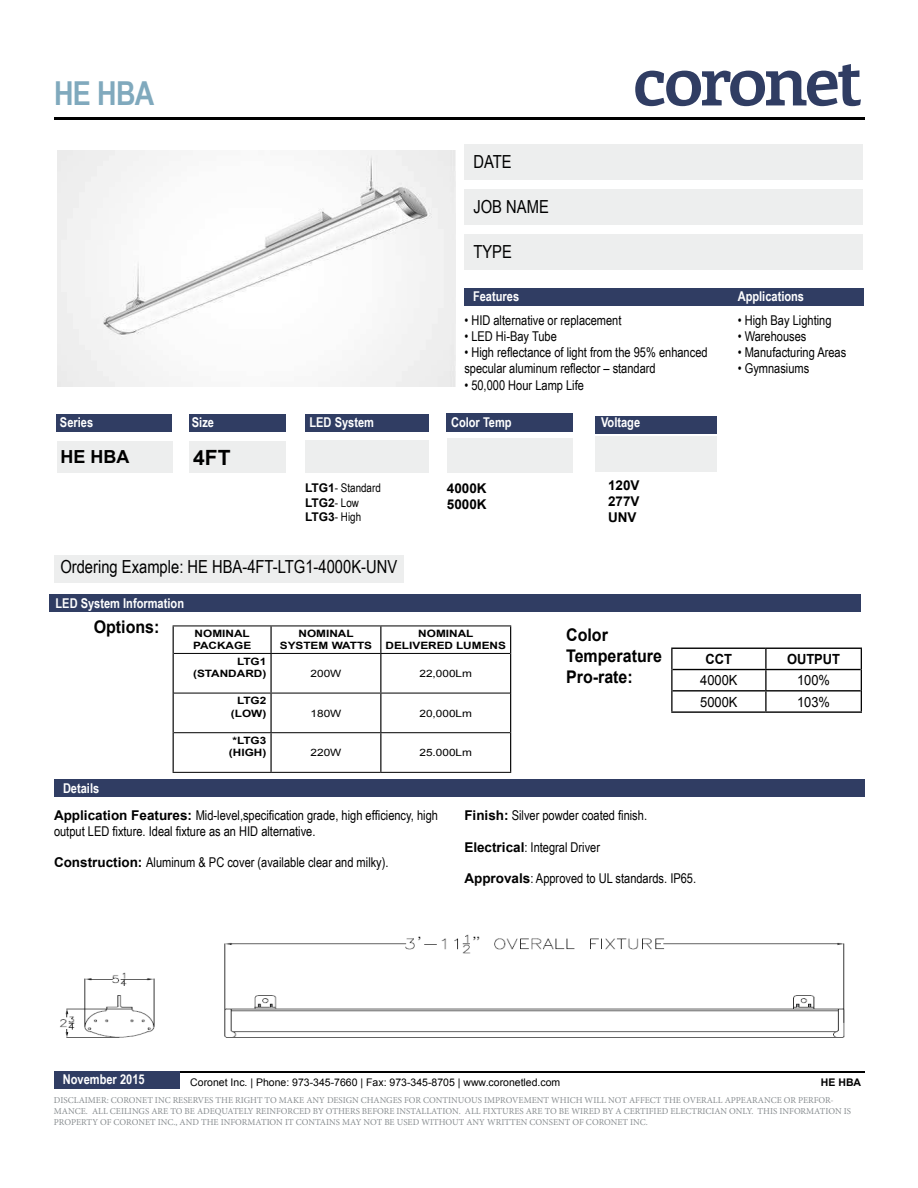
<style>
.page{position:relative;width:918px;height:1188px;background:#fff}
.page>*{position:absolute;margin:0;border:0;box-sizing:border-box;transform-origin:0 0}
.t1{font:700 33px "Arial Narrow";color:#80a9bd}
.t2{font:700 21px "Arial";color:#000}
.t3{font:18px "Arial Narrow";color:#000}
.t4{font:700 18px "Arial";color:#000}
.t5{font:700 17.4px/21px "Arial";color:#000;scale:.92 1}
.t6{font:13.95px "Arial";color:#000;scale:.92 1}
.t7{font:700 13.95px "Arial";color:#000;scale:.92 1}
.t8{font:13.5px/15.8px "Arial Narrow";color:#000}
.t9{font:700 13.5px "Arial Narrow";color:#fff}
.t10{font:700 13.5px/16.2px "Arial";color:#000}
.t11{font:12px "Arial Narrow";color:#000}
.t12{font:700 12px "Arial";color:#000}
.t13{font:10.5px "Arial";color:#000}
.t14{font:700 10.5px "Arial";color:#000}
.t15{font:700 10.05px/12.1px "Arial";color:#000;text-align:center;scale:1.17 1}
.t16{font:10.05px "Arial";color:#000;scale:1.17 1}
.t17{font:9px/10.8px "Minion Pro";color:#888d90}
.s1{font-family:"Arial";font-weight:700}
.s2{font-family:"Arial Narrow";font-weight:400}
</style>
<div class="page">
<hr style="left:54px;top:117px;width:810px;height:3px;background:#000">
<svg style="left:635px;top:64px;width:226px;height:42px"></svg>
<div style="left:464px;top:144px;width:399px;height:36px;background:#edeeee"></div>
<div style="left:464px;top:189px;width:399px;height:36px;background:#edeeee"></div>
<div style="left:464px;top:234px;width:399px;height:36px;background:#edeeee"></div>
<div style="left:54px;top:779px;width:810px;height:18px;background:#303d63"></div>
<div style="left:464px;top:288px;width:400px;height:18px;background:#303d63"></div>
<hr style="left:54px;top:1071px;width:810px;height:1px;background:#000">
<div style="left:54px;top:1071px;width:126px;height:18px;background:#303d63"></div>
<div style="left:57px;top:414px;width:115px;height:18px;background:#303d63"></div>
<div style="left:189px;top:414px;width:96px;height:18px;background:#303d63"></div>
<div style="left:305px;top:414px;width:123px;height:18px;background:#303d63"></div>
<div style="left:446px;top:414px;width:126px;height:18px;background:#303d63"></div>
<div style="left:596px;top:416px;width:121px;height:18px;background:#303d63"></div>
<div style="left:57px;top:441px;width:115px;height:31px;background:#edeeee"></div>
<div style="left:189px;top:441px;width:96px;height:31px;background:#edeeee"></div>
<div style="left:447px;top:438px;width:125px;height:34px;background:#edeeee"></div>
<div style="left:305px;top:440px;width:123px;height:32px;background:#edeeee"></div>
<div style="left:596px;top:436px;width:121px;height:36px;background:#edeeee"></div>
<div style="left:54px;top:555px;width:349px;height:27px;background:#edeeee"></div>
<div style="left:49px;top:594px;width:811px;height:18px;background:#303d63"></div>
<hr style="left:173px;top:625px;width:98px;height:1px;background:#000">
<hr style="left:271px;top:625px;width:110px;height:1px;background:#000">
<hr style="left:381px;top:625px;width:130px;height:1px;background:#000">
<hr style="left:174px;top:653px;width:97px;height:1px;background:#000">
<hr style="left:271px;top:653px;width:110px;height:1px;background:#000">
<hr style="left:381px;top:653px;width:129px;height:1px;background:#000">
<hr style="left:174px;top:693px;width:97px;height:1px;background:#000">
<hr style="left:271px;top:693px;width:110px;height:1px;background:#000">
<hr style="left:381px;top:693px;width:129px;height:1px;background:#000">
<hr style="left:174px;top:732px;width:97px;height:1px;background:#000">
<hr style="left:271px;top:732px;width:110px;height:1px;background:#000">
<hr style="left:381px;top:732px;width:129px;height:1px;background:#000">
<hr style="left:173px;top:772px;width:98px;height:1px;background:#000">
<hr style="left:271px;top:772px;width:110px;height:1px;background:#000">
<hr style="left:381px;top:772px;width:130px;height:1px;background:#000">
<svg style="left:173px;top:626px;width:1px;height:27px"></svg>
<hr style="left:270px;top:626px;width:2px;height:27px;background:#000">
<svg style="left:380px;top:626px;width:1px;height:27px"></svg>
<svg style="left:510px;top:626px;width:1px;height:27px"></svg>
<hr style="left:173px;top:653px;width:1px;height:40px;background:#000">
<hr style="left:270px;top:654px;width:2px;height:39px;background:#000">
<hr style="left:380px;top:654px;width:1px;height:39px;background:#000">
<hr style="left:510px;top:653px;width:1px;height:40px;background:#000">
<hr style="left:173px;top:693px;width:1px;height:40px;background:#000">
<hr style="left:270px;top:694px;width:2px;height:38px;background:#000">
<hr style="left:380px;top:694px;width:1px;height:38px;background:#000">
<hr style="left:510px;top:693px;width:1px;height:40px;background:#000">
<hr style="left:173px;top:733px;width:1px;height:39px;background:#000">
<hr style="left:270px;top:733px;width:2px;height:39px;background:#000">
<hr style="left:380px;top:733px;width:1px;height:39px;background:#000">
<hr style="left:510px;top:733px;width:1px;height:39px;background:#000">
<hr style="left:671px;top:648px;width:95px;height:1px;background:#000">
<hr style="left:766px;top:648px;width:96px;height:1px;background:#000">
<hr style="left:673px;top:669px;width:93px;height:1px;background:#000">
<hr style="left:766px;top:669px;width:95px;height:1px;background:#000">
<hr style="left:673px;top:690px;width:93px;height:2px;background:#000">
<hr style="left:766px;top:690px;width:95px;height:2px;background:#000">
<hr style="left:671px;top:711px;width:95px;height:2px;background:#000">
<hr style="left:766px;top:711px;width:96px;height:2px;background:#000">
<hr style="left:671px;top:649px;width:2px;height:21px;background:#000">
<hr style="left:765px;top:649px;width:2px;height:20px;background:#000">
<hr style="left:671px;top:670px;width:2px;height:21px;background:#000">
<hr style="left:765px;top:670px;width:2px;height:20px;background:#000">
<hr style="left:671px;top:691px;width:2px;height:20px;background:#000">
<svg style="left:765px;top:692px;width:2px;height:19px"></svg>
<svg style="left:861px;top:649px;width:1px;height:62px"></svg>
<img style="left:58px;top:150px;width:398px;height:236px">
<img style="left:60px;top:934px;width:785px;height:104px">
<h1 class="t1" style="left:54px;top:81px;width:102px">HE HBA</h1>
<h3 class="t3" style="left:473px;top:151px;width:40px">DATE</h3>
<h3 class="t3" style="left:473px;top:196px;width:77px">JOB NAME</h3>
<h3 class="t3" style="left:473px;top:241px;width:40px">TYPE</h3>
<p class="t9" style="left:473px;top:291px;width:48px">Features</p>
<p class="t8" style="left:464px;top:312px;width:159px">• HID alternative or replacement</p>
<p class="t8" style="left:464px;top:328px;width:94px">• LED Hi-Bay Tube</p>
<p class="t8" style="left:464px;top:344px;width:245px;line-height:16.2px">• High reflectance of light from the 95% enhanced specular aluminum reflector – standard</p>
<p class="t8" style="left:464px;top:376px;width:121px">• 50,000 Hour Lamp Life</p>
<p class="t9" style="left:747px;top:291px;width:68px">Applications</p>
<p class="t9" style="left:738px;top:291px;width:68px">Applications</p>
<p class="t8" style="left:738px;top:312px;width:95px">• High Bay Lighting</p>
<p class="t8" style="left:738px;top:328px;width:70px">• Warehouses</p>
<p class="t8" style="left:738px;top:344px;width:110px">• Manufacturing Areas</p>
<p class="t8" style="left:738px;top:360px;width:73px">• Gymnasiums</p>
<p class="t9" style="left:60px;top:417px;width:35px">Series</p>
<p class="t9" style="left:192px;top:417px;width:24px">Size</p>
<p class="t9" style="left:309px;top:417px;width:66px">LED System</p>
<p class="t9" style="left:451px;top:417px;width:62px">Color Temp</p>
<p class="t9" style="left:601px;top:417px;width:41px">Voltage</p>
<h3 class="t4" style="left:61px;top:450px;width:70px">HE HBA</h3>
<p class="t10" style="left:447px;top:482px;width:41px">4000K<br>5000K</p>
<p class="t10" style="left:608px;top:478px;width:33px;text-align:justify">120V 277V UNV</p>
<h3 class="t3" style="left:60px;top:553px;width:338px">Ordering Example: HE HBA-4FT-LTG1-4000K-UNV</h3>
<p class="t9" style="left:56px;top:598px;width:130px">LED System Information</p>
<p class="t5" style="left:94px;top:618px;width:73px">Options:</p>
<p class="t5" style="left:566px;top:626px;width:106px">Color<br>Temperature<br>Pro-rate:</p>
<h2 class="t2" style="left:193px;top:450px;width:39px">4FT</h2>
<p class="t11" style="left:305px;top:479px;width:77px"><span class="s1">LTG1</span>- Standard</p>
<p class="t12" style="left:305px;top:498px;width:55px">LTG2<span class="s2">- Low</span></p>
<p class="t11" style="left:305px;top:508px;width:58px"><span class="s1">LTG3</span>- High</p>
<p class="t15" style="left:193px;top:629px;width:51px;text-align:left">NOMINAL<br>PACKAGE</p>
<p class="t15" style="left:280px;top:629px;width:80px">NOMINAL<br>SYSTEM WATTS</p>
<p class="t15" style="left:386px;top:629px;width:104px">NOMINAL<br>DELIVERED LUMENS</p>
<p class="t15" style="left:193px;top:656px;width:64px;text-align:right">LTG1 (STANDARD)</p>
<p class="t16" style="left:311px;top:670px;width:28px">200W</p>
<p class="t16" style="left:420px;top:670px;width:46px">22,000Lm</p>
<p class="t9" style="left:63px;top:783px;width:38px">Details</p>
<p class="t15" style="left:231px;top:696px;width:32px;text-align:right">LTG2 (LOW)</p>
<p class="t15" style="left:229px;top:735px;width:33px">*LTG3 (HIGH)</p>
<p class="t16" style="left:311px;top:709px;width:28px">180W</p>
<p class="t16" style="left:420px;top:709px;width:46px">20,000Lm</p>
<p class="t16" style="left:311px;top:749px;width:28px">220W</p>
<p class="t16" style="left:420px;top:749px;width:46px">25.000Lm</p>
<p class="t7" style="left:706px;top:654px;width:30px">CCT</p>
<p class="t7" style="left:787px;top:654px;width:59px">OUTPUT</p>
<p class="t6" style="left:700px;top:675px;width:42px">4000K</p>
<p class="t6" style="left:797px;top:675px;width:37px">100%</p>
<p class="t6" style="left:700px;top:696px;width:42px">5000K</p>
<p class="t6" style="left:797px;top:696px;width:37px">103%</p>
<p class="t8" style="left:54px;top:807px;width:386px"><span class="s1">Application Features:</span> Mid-level,specification grade, high efficiency, high output LED fixture. Ideal fixture as an HID alternative.</p>
<p class="t8" style="left:54px;top:854px;width:336px"><span class="s1">Construction:</span> Aluminum &amp; PC cover (available clear and milky).</p>
<p class="t8" style="left:464px;top:807px;width:184px"><span class="s1">Finish:</span> Silver powder coated finish.</p>
<p class="t8" style="left:464px;top:839px;width:137px"><span class="s1">Electrical</span>: Integral Driver</p>
<p class="t8" style="left:464px;top:870px;width:233px"><span class="s1">Approvals</span>: Approved to UL standards. IP65.</p>
<p class="t9" style="left:63px;top:1074px;width:83px">November 2015</p>
<p class="t13" style="left:190px;top:1079px;width:372px">Coronet Inc. | Phone: 973-345-7660 | Fax: 973-345-8705 | www.coronetled.com</p>
<p class="t14" style="left:821px;top:1079px;width:42px">HE HBA</p>
<p class="t17" style="left:54px;top:1095px;width:799px">DISCLAIMER: CORONET INC RESERVES THE RIGHT TO MAKE ANY DESIGN CHANGES FOR CONTINUOUS IMPROVEMENT WHICH WILL NOT AFFECT THE OVERALL APPEARANCE OR PERFOR-<br>MANCE. ALL CEILINGS ARE TO BE ADEQUATELY REINFORCED BY OTHERS BEFORE INSTALLATION. ALL FIXTURES ARE TO BE WIRED BY A CERTIFIED ELECTRICIAN ONLY. THIS INFORMATION IS<br>PROPERTY OF CORONET INC., AND THE INFORMATION IT CONTAINS MAY NOT BE USED WITHOUT ANY WRITTEN CONSENT OF CORONET INC.</p>
</div>
